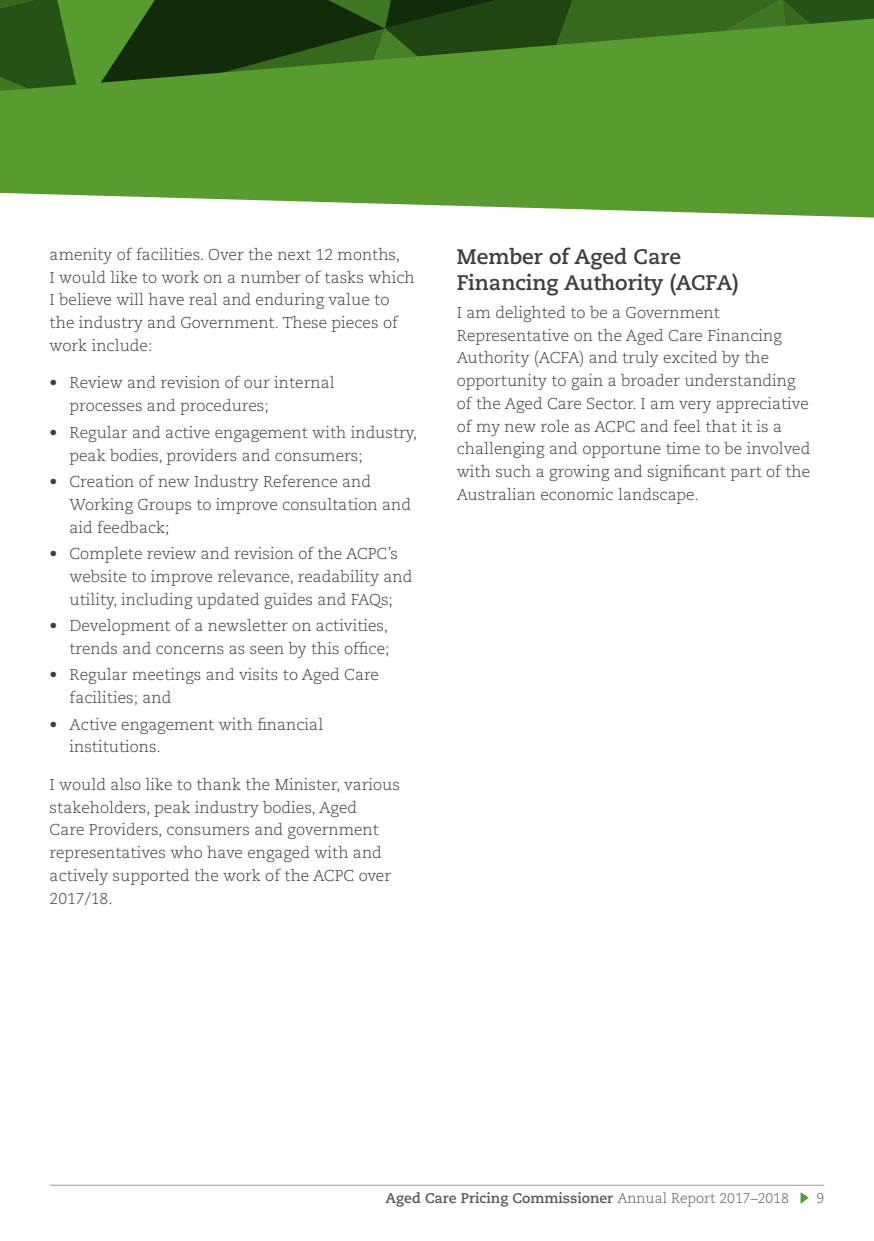
<style>
.page{position:relative;width:874px;height:1241px;background:#fff}
.page>*{position:absolute;margin:0;border:0;box-sizing:border-box;transform-origin:0 0}
.Heading_L2{font:700 21px/25.6px "Caecilia";color:#3e3e3f}
.Body_Text{font:300 15.75px/22.8px "Caecilia";color:#3e3e3f}
.t1{font:700 14px "Caecilia";color:#57585a}
.t2{font:300 14px "Caecilia";color:#57585a}
.s1{font-weight:300}
</style>
<div class="page">
<svg style="left:0;top:165px;width:873px;height:52px;fill:#589b31"></svg>
<svg style="left:0;top:0;width:873px;height:165px;background:#488228"></svg>
<hr style="left:50px;top:1184px;width:773px;height:1px;background:#9d9fa2">
<svg style="left:800px;top:1192px;width:8px;height:11px"></svg>
<p class="Body_Text" style="left:50px;top:243px;width:366px">amenity of facilities. Over the next 12 months,<br>I would like to work on a number of tasks which I believe will have real and enduring value to the industry and Government. These pieces of work include:</p>
<p class="Body_Text" style="left:69px;top:372px;width:266px;text-indent:-20px">• Review and revision of our internal processes and procedures;</p>
<p class="Body_Text" style="left:69px;top:421px;width:349px;text-indent:-20px">• Regular and active engagement with industry, peak bodies, providers and consumers;</p>
<p class="Body_Text" style="left:69px;top:470px;width:343px;text-indent:-20px">• Creation of new Industry Reference and<br>Working Groups to improve consultation and aid feedback;</p>
<p class="Body_Text" style="left:69px;top:542px;width:344px;text-indent:-20px">• Complete review and revision of the ACPC’s website to improve relevance, readability and utility, including updated guides and FAQs;</p>
<p class="Body_Text" style="left:50px;top:614px;width:341px;text-align:right">• Development of a newsletter on activities, trends and concerns as seen by this office;</p>
<p class="Body_Text" style="left:69px;top:663px;width:311px;text-indent:-20px">• Regular meetings and visits to Aged Care facilities; and</p>
<p class="Body_Text" style="left:69px;top:713px;width:255px;text-indent:-20px">• Active engagement with financial institutions.</p>
<p class="Body_Text" style="left:50px;top:773px;width:352px">I would also like to thank the Minister, various stakeholders, peak industry bodies, Aged<br>Care Providers, consumers and government representatives who have engaged with and actively supported the work of the ACPC over 2017/18.</p>
<p class="Heading_L2" style="left:456px;top:245px;width:283px">Member of Aged Care<br>Financing Authority (ACFA)</p>
<p class="Body_Text" style="left:456px;top:301px;width:355px">I am delighted to be a Government Representative on the Aged Care Financing Authority (ACFA) and truly excited by the opportunity to gain a broader understanding of the Aged Care Sector. I am very appreciative of my new role as ACPC and feel that it is a challenging and opportune time to be involved with such a growing and significant part of the Australian economic landscape.</p>
<p class="t1" style="left:385px;top:1189px;width:404px">Aged Care Pricing Commissioner <span class="s1">Annual Report 2017–2018</span></p>
<p class="t2" style="left:816px;top:1189px;width:9px">9</p>
</div>
